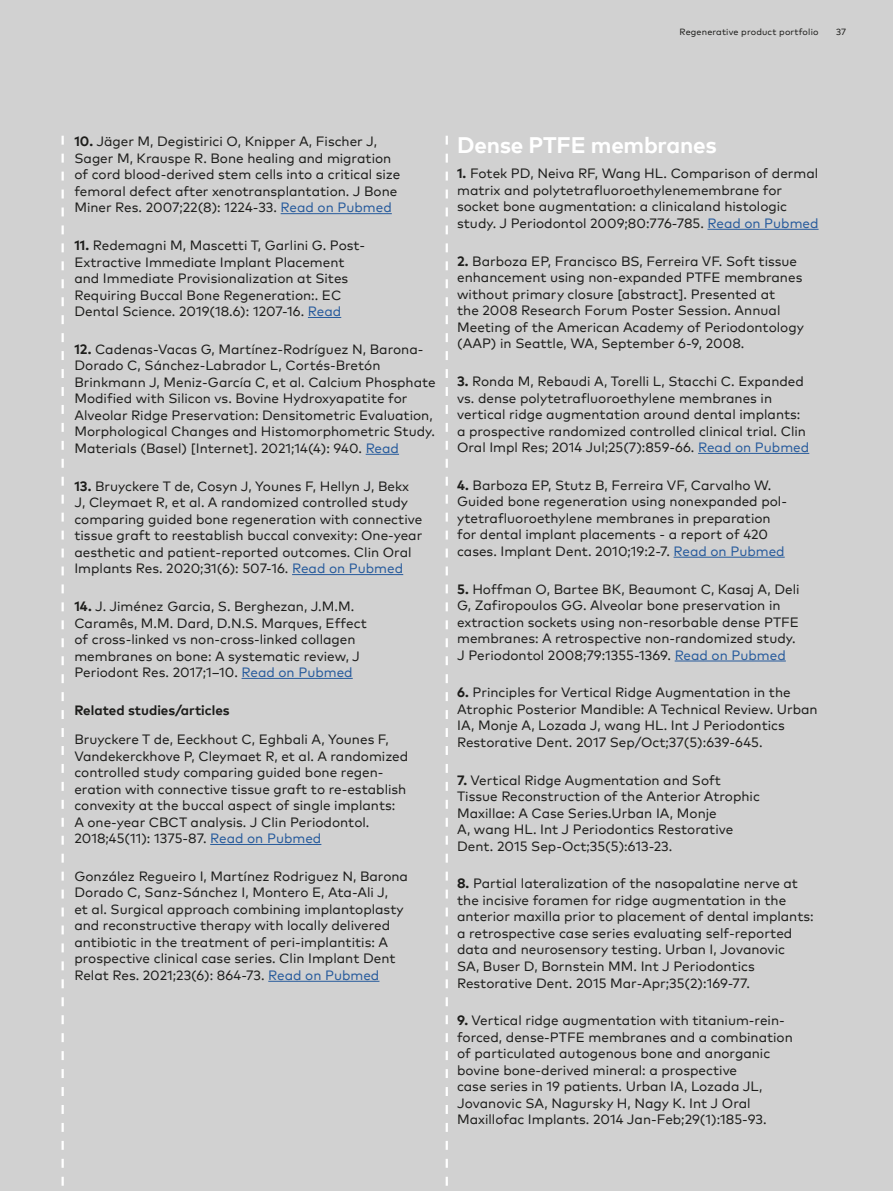
<style>
.page{position:relative;width:893px;height:1191px;background:#d1d1d1}
.page>*{position:absolute;margin:0;border:0;box-sizing:border-box;transform-origin:0 0}
.t1{font:700 22.5px "Mark Pro";letter-spacing:-.01em;color:#fff}
.t2{font:13.5px/16.5px "Mark Pro";color:#1d1d1b}
.t3{font:700 13.5px "Mark Pro";color:#1d1d1b}
.t4{font:9px "Mark Pro";letter-spacing:.015em;color:#1d1d1b}
.s1{font-weight:700}
.s2{color:#275b9c}
</style>
<div class="page">
<svg style="left:446px;top:136px;width:2px;height:1050px"></svg>
<svg style="left:62px;top:136px;width:2px;height:1050px"></svg>
<hr style="left:281px;top:213px;width:111px;height:1px;background:#275b9c">
<hr style="left:308px;top:317px;width:33px;height:1px;background:#275b9c">
<hr style="left:366px;top:454px;width:33px;height:1px;background:#275b9c">
<hr style="left:292px;top:574px;width:111px;height:1px;background:#275b9c">
<hr style="left:242px;top:678px;width:111px;height:1px;background:#275b9c">
<hr style="left:210px;top:844px;width:111px;height:1px;background:#275b9c">
<hr style="left:268px;top:980px;width:111px;height:1px;background:#275b9c">
<hr style="left:707px;top:229px;width:112px;height:1px;background:#275b9c">
<hr style="left:698px;top:453px;width:111px;height:1px;background:#275b9c">
<hr style="left:673px;top:557px;width:112px;height:1px;background:#275b9c">
<hr style="left:675px;top:660px;width:111px;height:1px;background:#275b9c">
<p class="t4" style="left:680px;top:25px;width:140px">Regenerative product portfolio</p>
<p class="t4" style="left:836px;top:25px;width:12px">37</p>
<p class="t2" style="left:74px;top:132px;width:328px"><span class="s1">10.</span> Jäger M, Degistirici O, Knipper A, Fischer J, Sager M, Krauspe R. Bone healing and migration of cord blood-derived stem cells into a critical size femoral defect after xenotransplantation. J Bone Miner Res. 2007;22(8): 1224-33. <span class="s2">Read on Pubmed</span></p>
<p class="t2" style="left:74px;top:236px;width:292px"><span class="s1">11.</span> Redemagni M, Mascetti T, Garlini G. Post-Extractive Immediate Implant Placement and Immediate Provisionalization at Sites Requiring Buccal Bone Regeneration:. EC Dental Science. 2019(18.6): 1207-16. <span class="s2">Read</span></p>
<p class="t2" style="left:74px;top:340px;width:363px"><span class="s1">12.</span> Cadenas-Vacas G, Martínez-Rodríguez N, Barona-Dorado C, Sánchez-Labrador L, Cortés-Bretón Brinkmann J, Meniz-García C, et al. Calcium Phosphate Modified with Silicon vs. Bovine Hydroxyapatite for Alveolar Ridge Preservation: Densitometric Evaluation, Morphological Changes and Histomorphometric Study.<br>Materials (Basel) [Internet]. 2021;14(4): 940. <span class="s2">Read</span></p>
<p class="t2" style="left:74px;top:476px;width:349px"><span class="s1">13.</span> Bruyckere T de, Cosyn J, Younes F, Hellyn J, Bekx J, Cleymaet R, et al. A randomized controlled study comparing guided bone regeneration with connective tissue graft to reestablish buccal convexity: One-year aesthetic and patient-reported outcomes. Clin Oral Implants Res. 2020;31(6): 507-16. <span class="s2">Read on Pubmed</span></p>
<p class="t2" style="left:74px;top:597px;width:294px"><span class="s1">14.</span> J. Jiménez Garcia, S. Berghezan, J.M.M.<br>Caramês, M.M. Dard, D.N.S. Marques, Effect of cross-linked vs non-cross-linked collagen membranes on bone: A systematic review, J Periodont Res. 2017;1–10. <span class="s2">Read on Pubmed</span></p>
<p class="t3" style="left:74px;top:700px;width:157px">Related studies/articles</p>
<p class="t2" style="left:74px;top:730px;width:335px">Bruyckere T de, Eeckhout C, Eghbali A, Younes F, Vandekerckhove P, Cleymaet R, et al. A randomized controlled study comparing guided bone regen&shy;eration with connective tissue graft to re-establish convexity at the buccal aspect of single implants:<br>A one-year CBCT analysis. J Clin Periodontol.<br>2018;45(11): 1375-87. <span class="s2">Read on Pubmed</span></p>
<p class="t2" style="left:74px;top:866px;width:335px">González Regueiro I, Martínez Rodriguez N, Barona Dorado C, Sanz-Sánchez I, Montero E, Ata-Ali J,<br>et al. Surgical approach combining implantoplasty and reconstructive therapy with locally delivered antibiotic in the treatment of peri-implantitis: A prospective clinical case series. Clin Implant Dent Relat Res. 2021;23(6): 864-73. <span class="s2">Read on Pubmed</span></p>
<h1 class="t1" style="left:457px;top:128px;width:261px">Dense PTFE membranes</h1>
<p class="t2" style="left:457px;top:164px;width:363px"><span class="s1">1.</span> Fotek PD, Neiva RF, Wang HL. Comparison of dermal matrix and polytetrafluoroethylenemembrane for socket bone augmentation: a clinicaland histologic study. J Periodontol 2009;80:776-785. <span class="s2">Read on Pubmed</span></p>
<p class="t2" style="left:457px;top:252px;width:348px"><span class="s1">2.</span> Barboza EP, Francisco BS, Ferreira VF. Soft tissue enhancement using non-expanded PTFE membranes without primary closure [abstract]. Presented at<br>the 2008 Research Forum Poster Session. Annual Meeting of the American Academy of Periodontology (AAP) in Seattle, WA, September 6-9, 2008.</p>
<p class="t2" style="left:457px;top:372px;width:354px"><span class="s1">3.</span> Ronda M, Rebaudi A, Torelli L, Stacchi C. Expanded vs. dense polytetrafluoroethylene membranes in vertical ridge augmentation around dental implants: a prospective randomized controlled clinical trial. Clin Oral Impl Res; 2014 Jul;25(7):859-66. <span class="s2">Read on Pubmed</span></p>
<p class="t2" style="left:457px;top:476px;width:331px"><span class="s1">4.</span> Barboza EP, Stutz B, Ferreira VF, Carvalho W.<br>Guided bone regeneration using nonexpanded pol&shy;ytetrafluoroethylene membranes in preparation for dental implant placements - a report of 420 cases. Implant Dent. 2010;19:2-7. <span class="s2">Read on Pubmed</span></p>
<p class="t2" style="left:457px;top:579px;width:344px"><span class="s1">5.</span> Hoffman O, Bartee BK, Beaumont C, Kasaj A, Deli G, Zafiropoulos GG. Alveolar bone preservation in extraction sockets using non-resorbable dense PTFE membranes: A retrospective non-randomized study.<br>J Periodontol 2008;79:1355-1369. <span class="s2">Read on Pubmed</span></p>
<p class="t2" style="left:457px;top:683px;width:362px"><span class="s1">6.</span> Principles for Vertical Ridge Augmentation in the Atrophic Posterior Mandible: A Technical Review. Urban IA, Monje A, Lozada J, wang HL. Int J Periodontics Restorative Dent. 2017 Sep/Oct;37(5):639-645.</p>
<p class="t2" style="left:457px;top:770px;width:304px"><span class="s1">7.</span> Vertical Ridge Augmentation and Soft Tissue Reconstruction of the Anterior Atrophic Maxillae: A Case Series.Urban IA, Monje<br>A, wang HL. Int J Periodontics Restorative Dent. 2015 Sep-Oct;35(5):613-23.</p>
<p class="t2" style="left:457px;top:874px;width:358px"><span class="s1">8.</span> Partial lateralization of the nasopalatine nerve at the incisive foramen for ridge augmentation in the anterior maxilla prior to placement of dental implants: a retrospective case series evaluating self-reported data and neurosensory testing. Urban I, Jovanovic<br>SA, Buser D, Bornstein MM. Int J Periodontics Restorative Dent. 2015 Mar-Apr;35(2):169-77.</p>
<p class="t2" style="left:457px;top:1011px;width:337px"><span class="s1">9.</span> Vertical ridge augmentation with titanium-rein&shy;forced, dense-PTFE membranes and a combination of particulated autogenous bone and anorganic bovine bone-derived mineral: a prospective<br>case series in 19 patients. Urban IA, Lozada JL, Jovanovic SA, Nagursky H, Nagy K. Int J Oral Maxillofac Implants. 2014 Jan-Feb;29(1):185-93.</p>
</div>
